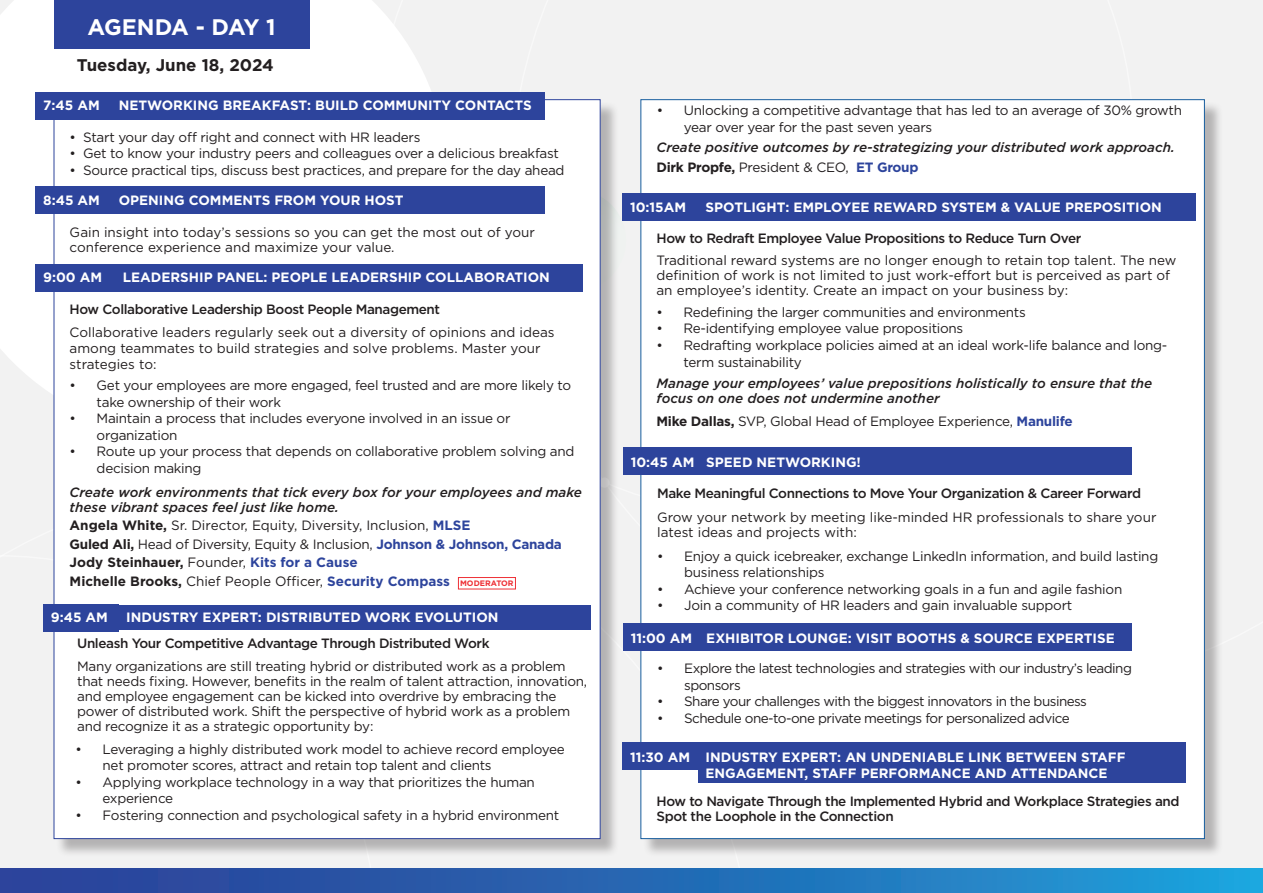
<style>
.page{position:relative;width:1263px;height:893px;background:#fff}
.page>*{position:absolute;margin:0;border:0;box-sizing:border-box;transform-origin:0 0}
.t1{font:700 22.5px "Gotham";letter-spacing:-.045em;color:#fff}
.t2{font:700 16.8px "Gotham";color:#231f20}
.t3{font:13.5px/16.5px "Gotham";letter-spacing:-.02em;color:#231f20}
.t4{font:13.5px/15px "Gotham";color:#231f20}
.t5{font:700 13.5px/16.2px "Gotham";color:#fff}
.t6{font:500 13.5px/15px "Gotham";letter-spacing:-.03em;color:#231f20}
.t7{font:italic 500 13.5px/15px "Gotham";color:#231f20}
.t8{font:13.5px/16.5px "Gotham";letter-spacing:-.04em;color:#231f20}
.t9{font:700 13.5px "Gotham";color:#231f20}
.t10{font:700 7.95px "Gotham";color:#ee3036}
.s1{font-weight:700}
.s2{font-weight:700;color:#2d449c}
.s3{font-weight:400}
.s4{color:#2d449c}
</style>
<div class="page">
<svg style="left:0;top:0;width:376px;height:437px"></svg>
<div style="left:1134px;top:0;width:129px;height:691px;background:#f2f2f2"></div>
<div style="left:376px;top:0;width:758px;height:487px;background:#f2f2f2"></div>
<div style="left:0;top:487px;width:755px;height:381px;background:#f2f2f2"></div>
<div style="left:0;top:555px;width:377px;height:313px;background:#f2f2f2"></div>
<svg style="left:619px;top:190px;width:7px;height:101px"></svg>
<div style="left:56px;top:101px;width:563px;height:756px;background:#231f20;opacity:.3"></div>
<div style="left:54px;top:99px;width:546px;height:740px;background:#fff;border:1px solid #2d449c"></div>
<div style="left:643px;top:101px;width:581px;height:756px;background:#231f20;opacity:.3"></div>
<div style="left:640px;top:99px;width:565px;height:740px;background:#fff;border:1px solid #175d9e"></div>
<div style="left:0;top:868px;width:1263px;height:25px;background:linear-gradient(to right,#2d3993,#1e9ed8)"></div>
<div style="left:36px;top:92px;width:75px;height:28px;background:#2d449c"></div>
<div style="left:36px;top:187px;width:75px;height:27px;background:#2d449c"></div>
<div style="left:36px;top:264px;width:75px;height:28px;background:#2d449c"></div>
<div style="left:623px;top:448px;width:76px;height:27px;background:#2d449c"></div>
<div style="left:622px;top:742px;width:76px;height:28px;background:#2d449c"></div>
<div style="left:623px;top:624px;width:76px;height:27px;background:#2d449c"></div>
<div style="left:43px;top:604px;width:76px;height:27px;background:#2d449c"></div>
<div style="left:622px;top:193px;width:76px;height:28px;background:#2d449c"></div>
<div style="left:111px;top:92px;width:433px;height:28px;background:#2d449c"></div>
<div style="left:111px;top:187px;width:433px;height:27px;background:#2d449c"></div>
<div style="left:111px;top:264px;width:472px;height:28px;background:#2d449c"></div>
<div style="left:699px;top:448px;width:433px;height:27px;background:#2d449c"></div>
<div style="left:698px;top:742px;width:488px;height:41px;background:#2d449c"></div>
<div style="left:699px;top:624px;width:433px;height:27px;background:#2d449c"></div>
<div style="left:119px;top:605px;width:471px;height:25px;background:#2d449c"></div>
<div style="left:698px;top:193px;width:498px;height:28px;background:#2d449c"></div>
<div style="left:54px;top:0;width:256px;height:48px;background:#2d449c"></div>
<div style="left:458px;top:577px;width:58px;height:12px;border:1px solid #ee3036"></div>
<p class="t1" style="left:87px;top:12px;width:190px">AGENDA - DAY 1</p>
<p class="t2" style="left:77px;top:54px;width:199px">Tuesday, June 18, 2024</p>
<p class="t5" style="left:43px;top:97px;width:58px">7:45 AM</p>
<p class="t5" style="left:119px;top:97px;width:414px">NETWORKING BREAKFAST: BUILD COMMUNITY CONTACTS</p>
<p class="t3" style="left:70px;top:128px;width:352px">• Start your day off right and connect with HR leaders</p>
<p class="t3" style="left:70px;top:145px;width:491px">• Get to know your industry peers and colleagues over a delicious breakfast</p>
<p class="t3" style="left:70px;top:161px;width:496px">• Source practical tips, discuss best practices, and prepare for the day ahead</p>
<p class="t5" style="left:43px;top:192px;width:58px">8:45 AM</p>
<p class="t5" style="left:119px;top:192px;width:286px">OPENING COMMENTS FROM YOUR HOST</p>
<p class="t4" style="left:70px;top:224px;width:467px">Gain insight into today’s sessions so you can get the most out of your conference experience and maximize your value.</p>
<p class="t5" style="left:43px;top:269px;width:61px">9:00 AM</p>
<p class="t5" style="left:123px;top:269px;width:429px">LEADERSHIP PANEL: PEOPLE LEADERSHIP COLLABORATION</p>
<p class="t6" style="left:70px;top:302px;width:372px">How Collaborative Leadership Boost People Management</p>
<p class="t4" style="left:70px;top:323px;width:486px;line-height:16.2px">Collaborative leaders regularly seek out a diversity of opinions and ideas among teammates to build strategies and solve problems. Master your strategies to:</p>
<p class="t3" style="left:97px;top:377px;width:476px;text-indent:-27px">• Get your employees are more engaged, feel trusted and are more likely to take ownership of their work</p>
<p class="t3" style="left:97px;top:410px;width:415px;text-indent:-27px">• Maintain a process that includes everyone involved in an issue or organization</p>
<p class="t3" style="left:97px;top:443px;width:479px;text-indent:-27px">• Route up your process that depends on collaborative problem solving and decision making</p>
<p class="t7" style="left:70px;top:484px;width:514px">Create work environments that tick every box for your employees and make these vibrant spaces feel just like home.</p>
<p class="t4" style="left:70px;top:517px;width:402px"><span class="s1">Angela White,</span> Sr. Director, Equity, Diversity, Inclusion, <span class="s2">MLSE</span></p>
<p class="t3" style="left:70px;top:535px;width:494px"><span class="s1">Guled Ali,</span> Head of Diversity, Equity &amp; Inclusion, <span class="s2">Johnson &amp; Johnson, Canada</span></p>
<p class="t9" style="left:70px;top:554px;width:290px">Jody Steinhauer, <span class="s3">Founder,</span> <span class="s4">Kits for a Cause</span></p>
<p class="t4" style="left:70px;top:573px;width:382px"><span class="s1">Michelle Brooks,</span> Chief People Officer, <span class="s2">Security Compass</span></p>
<p class="t10" style="left:460px;top:578px;width:55px">MODERATOR</p>
<p class="t5" style="left:51px;top:609px;width:59px">9:45 AM</p>
<p class="t5" style="left:126px;top:609px;width:374px">INDUSTRY EXPERT: DISTRIBUTED WORK EVOLUTION</p>
<p class="t6" style="left:77px;top:635px;width:414px">Unleash Your Competitive Advantage Through Distributed Work</p>
<p class="t3" style="left:77px;top:658px;width:512px;line-height:15px">Many organizations are still treating hybrid or distributed work as a problem that needs fixing. However, benefits in the realm of talent attraction, innovation, and employee engagement can be kicked into overdrive by embracing the power of distributed work. Shift the perspective of hybrid work as a problem and recognize it as a strategic opportunity by:</p>
<p class="t3" style="left:103px;top:740px;width:464px;text-indent:-27px">• Leveraging a highly distributed work model to achieve record employee net promoter scores, attract and retain top talent and clients</p>
<p class="t3" style="left:103px;top:773px;width:434px;text-indent:-27px">• Applying workplace technology in a way that prioritizes the human experience</p>
<p class="t3" style="left:76px;top:806px;width:485px">• Fostering connection and psychological safety in a hybrid environment</p>
<p class="t3" style="left:684px;top:102px;width:500px;text-indent:-27px">• Unlocking a competitive advantage that has led to an average of 30% growth year over year for the past seven years</p>
<p class="t7" style="left:656px;top:139px;width:520px">Create positive outcomes by re-strategizing your distributed work approach.</p>
<p class="t3" style="left:656px;top:159px;width:264px"><span class="s1">Dirk Propfe,</span> President &amp; CEO, <span class="s2">ET Group</span></p>
<p class="t5" style="left:630px;top:199px;width:58px">10:15AM</p>
<p class="t5" style="left:706px;top:199px;width:458px">SPOTLIGHT: EMPLOYEE REWARD SYSTEM &amp; VALUE PREPOSITION</p>
<p class="t6" style="left:656px;top:230px;width:426px">How to Redraft Employee Value Propositions to Reduce Turn Over</p>
<p class="t4" style="left:656px;top:252px;width:521px">Traditional reward systems are no longer enough to retain top talent. The new definition of work is not limited to just work-effort but is perceived as part of an employee’s identity. Create an impact on your business by:</p>
<p class="t3" style="left:656px;top:304px;width:371px">• Redefining the larger communities and environments</p>
<p class="t3" style="left:656px;top:320px;width:308px">• Re-identifying employee value propositions</p>
<p class="t3" style="left:683px;top:337px;width:485px;text-indent:-27px">• Redrafting workplace policies aimed at an ideal work-life balance and long&shy;term sustainability</p>
<p class="t7" style="left:656px;top:376px;width:497px">Manage your employees’ value prepositions holistically to ensure that the focus on one does not undermine another</p>
<p class="t3" style="left:656px;top:413px;width:418px"><span class="s1">Mike Dallas,</span> SVP, Global Head of Employee Experience, <span class="s2">Manulife</span></p>
<p class="t5" style="left:631px;top:454px;width:65px">10:45 AM</p>
<p class="t5" style="left:706px;top:454px;width:156px">SPEED NETWORKING!</p>
<p class="t6" style="left:657px;top:485px;width:485px">Make Meaningful Connections to Move Your Organization &amp; Career Forward</p>
<p class="t4" style="left:657px;top:509px;width:501px">Grow your network by meeting like-minded HR professionals to share your latest ideas and projects with:</p>
<p class="t3" style="left:684px;top:547px;width:476px;text-indent:-27px">• Enjoy a quick icebreaker, exchange LinkedIn information, and build lasting business relationships</p>
<p class="t3" style="left:657px;top:580px;width:467px">• Achieve your conference networking goals in a fun and agile fashion</p>
<p class="t3" style="left:657px;top:597px;width:417px">• Join a community of HR leaders and gain invaluable support</p>
<p class="t5" style="left:631px;top:630px;width:63px">11:00 AM</p>
<p class="t5" style="left:706px;top:630px;width:410px">EXHIBITOR LOUNGE: VISIT BOOTHS &amp; SOURCE EXPERTISE</p>
<p class="t8" style="left:684px;top:660px;width:449px;text-indent:-27px">• Explore the latest technologies and strategies with our industry’s leading sponsors</p>
<p class="t8" style="left:657px;top:693px;width:431px">• Share your challenges with the biggest innovators in the business</p>
<p class="t8" style="left:657px;top:709px;width:414px">• Schedule one-to-one private meetings for personalized advice</p>
<p class="t5" style="left:630px;top:749px;width:62px">11:30 AM</p>
<p class="t5" style="left:706px;top:749px;width:421px">INDUSTRY EXPERT: AN UNDENIABLE LINK BETWEEN STAFF<br>ENGAGEMENT, STAFF PERFORMANCE AND ATTENDANCE</p>
<p class="t6" style="left:656px;top:793px;width:525px">How to Navigate Through the Implemented Hybrid and Workplace Strategies and<br>Spot the Loophole in the Connection</p>
</div>
